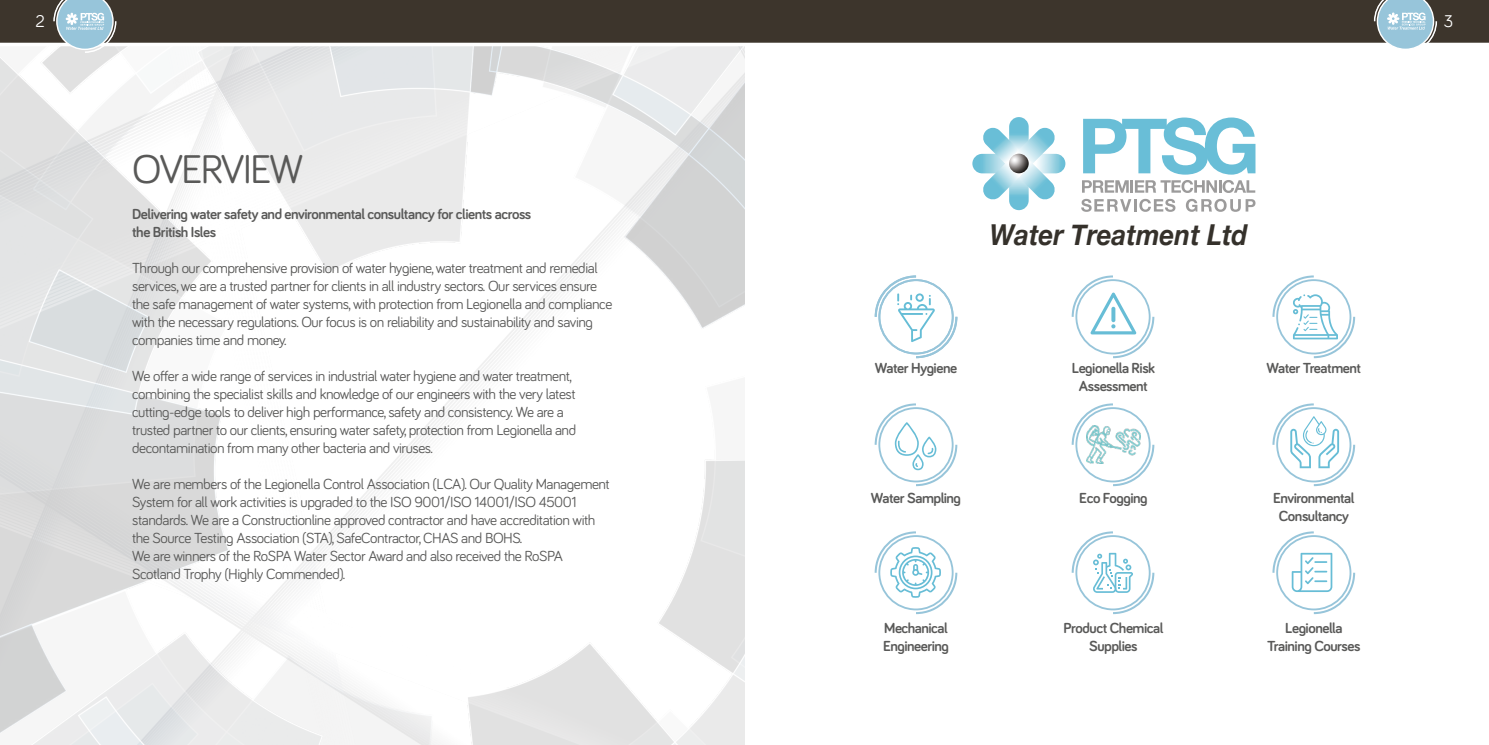
<style>
.page{position:relative;width:1489px;height:745px;background:#fff}
.page>*{position:absolute;margin:0;border:0;box-sizing:border-box;transform-origin:0 0}
.t1{font:41.25px "Bariol";letter-spacing:-.05em;color:#595958}
.t2{font:italic 700 28.75px "Helvetica Neue";color:#35312b;scale:.9 1}
.t3{font:17.5px "Bariol";color:#fff}
.t4{font:15px/18px "Bariol";letter-spacing:-.03em;color:#595958}
.t5{font:700 15px/18px "Bariol";letter-spacing:-.03em;color:#595958;text-align:center}
</style>
<div class="page">
<svg style="left:1009px;top:154px;width:56px;height:19px"></svg>
<div style="left:1009px;top:117px;width:19px;height:56px;background:#69bed7;border-radius:10px"></div>
<div style="left:1009px;top:154px;width:19px;height:56px;background:#69bed7;border-radius:10px"></div>
<svg style="left:972px;top:154px;width:56px;height:19px"></svg>
<svg style="left:982px;top:128px;width:73px;height:72px"></svg>
<svg style="left:1083px;top:117px;width:172px;height:57px"></svg>
<svg style="left:1082px;top:180px;width:173px;height:13px"></svg>
<svg style="left:1081px;top:199px;width:94px;height:13px"></svg>
<svg style="left:1185px;top:199px;width:70px;height:13px"></svg>
<svg style="left:1009px;top:153px;width:19px;height:20px"></svg>
<img style="left:1086px;top:425px;width:54px;height:38px">
<img style="left:0;top:46px;width:744px;height:698px">
<div style="left:1276px;top:279px;width:75px;height:75px;border:2px solid #97c5da;border-radius:50%"></div>
<div style="left:1272px;top:275px;width:82px;height:83px;border:2px dashed #97c5da;border-radius:50%"></div>
<div style="left:1276px;top:407px;width:75px;height:75px;border:2px solid #97c5da;border-radius:50%"></div>
<div style="left:1272px;top:403px;width:82px;height:83px;border:2px dashed #97c5da;border-radius:50%"></div>
<div style="left:878px;top:279px;width:75px;height:75px;border:2px solid #97c5da;border-radius:50%"></div>
<div style="left:874px;top:275px;width:83px;height:83px;border:2px dashed #97c5da;border-radius:50%"></div>
<div style="left:1075px;top:279px;width:75px;height:75px;border:2px solid #97c5da;border-radius:50%"></div>
<div style="left:1071px;top:275px;width:83px;height:83px;border:2px dashed #97c5da;border-radius:50%"></div>
<div style="left:1276px;top:535px;width:75px;height:75px;border:2px solid #97c5da;border-radius:50%"></div>
<div style="left:1272px;top:531px;width:82px;height:82px;border:2px dashed #97c5da;border-radius:50%"></div>
<div style="left:878px;top:535px;width:75px;height:75px;border:2px solid #97c5da;border-radius:50%"></div>
<div style="left:874px;top:531px;width:83px;height:82px;border:2px dashed #97c5da;border-radius:50%"></div>
<div style="left:1075px;top:535px;width:75px;height:75px;border:2px solid #97c5da;border-radius:50%"></div>
<div style="left:1071px;top:531px;width:83px;height:82px;border:2px dashed #97c5da;border-radius:50%"></div>
<svg style="left:897px;top:293px;width:37px;height:49px"></svg>
<svg style="left:894px;top:422px;width:42px;height:48px"></svg>
<svg style="left:1291px;top:552px;width:41px;height:39px"></svg>
<svg style="left:1293px;top:294px;width:44px;height:45px"></svg>
<svg style="left:1290px;top:416px;width:48px;height:52px"></svg>
<svg style="left:890px;top:546px;width:50px;height:51px"></svg>
<svg style="left:1093px;top:552px;width:39px;height:40px"></svg>
<svg style="left:1090px;top:292px;width:46px;height:42px"></svg>
<div style="left:0;top:0;width:1488px;height:43px;background:#3d352c"></div>
<svg style="left:53px;top:0;width:64px;height:53px;background:#a6bfca"></svg>
<svg style="left:1373px;top:0;width:64px;height:49px"></svg>
<div style="left:878px;top:407px;width:75px;height:75px;border:2px solid #97c5da;border-radius:50%"></div>
<div style="left:874px;top:403px;width:83px;height:83px;border:2px dashed #97c5da;border-radius:50%"></div>
<div style="left:1075px;top:407px;width:75px;height:75px;border:2px solid #97c5da;border-radius:50%"></div>
<div style="left:1071px;top:403px;width:83px;height:83px;border:2px dashed #97c5da;border-radius:50%"></div>
<p class="t3" style="left:35px;top:9px;width:11px">2</p>
<p class="t3" style="left:1443px;top:9px;width:11px">3</p>
<h1 class="t1" style="left:132px;top:140px;width:172px">OVERVIEW</h1>
<p class="t5" style="left:132px;top:204px;width:400px;text-align:left">Delivering water safety and environmental consultancy for clients across the British Isles</p>
<p class="t4" style="left:132px;top:258px;width:481px">Through our comprehensive provision of water hygiene, water treatment and remedial services, we are a trusted partner for clients in all industry sectors. Our services ensure the safe management of water systems, with protection from Legionella and compliance with the necessary regulations. Our focus is on reliability and sustainability and saving companies time and money.</p>
<p class="t4" style="left:132px;top:366px;width:445px">We offer a wide range of services in industrial water hygiene and water treatment, combining the specialist skills and knowledge of our engineers with the very latest cutting-edge tools to deliver high performance, safety and consistency. We are a trusted partner to our clients, ensuring water safety, protection from Legionella and decontamination from many other bacteria and viruses.</p>
<p class="t4" style="left:132px;top:474px;width:479px">We are members of the Legionella Control Association (LCA). Our Quality Management System for all work activities is upgraded to the ISO 9001/ISO 14001/ISO 45001 standards. We are a Constructionline approved contractor and have accreditation with the Source Testing Association (STA), SafeContractor, CHAS and BOHS.<br>We are winners of the RoSPA Water Sector Award and also received the RoSPA Scotland Trophy (Highly Commended).</p>
<h2 class="t2" style="left:989px;top:212px;width:288px">Water Treatment Ltd</h2>
<p class="t5" style="left:874px;top:358px;width:84px">Water Hygiene</p>
<p class="t5" style="left:1071px;top:358px;width:85px">Legionella Risk<br>Assessment</p>
<p class="t5" style="left:1266px;top:358px;width:96px">Water Treatment</p>
<p class="t5" style="left:870px;top:488px;width:92px">Water Sampling</p>
<p class="t5" style="left:1079px;top:488px;width:70px">Eco Fogging</p>
<p class="t5" style="left:1272px;top:488px;width:83px">Environmental<br>Consultancy</p>
<p class="t5" style="left:883px;top:617px;width:68px;text-align:left">Mechanical<br>Engineering</p>
<p class="t5" style="left:1063px;top:617px;width:101px">Product Chemical<br>Supplies</p>
<p class="t5" style="left:1266px;top:617px;width:95px">Legionella<br>Training Courses</p>
</div>
